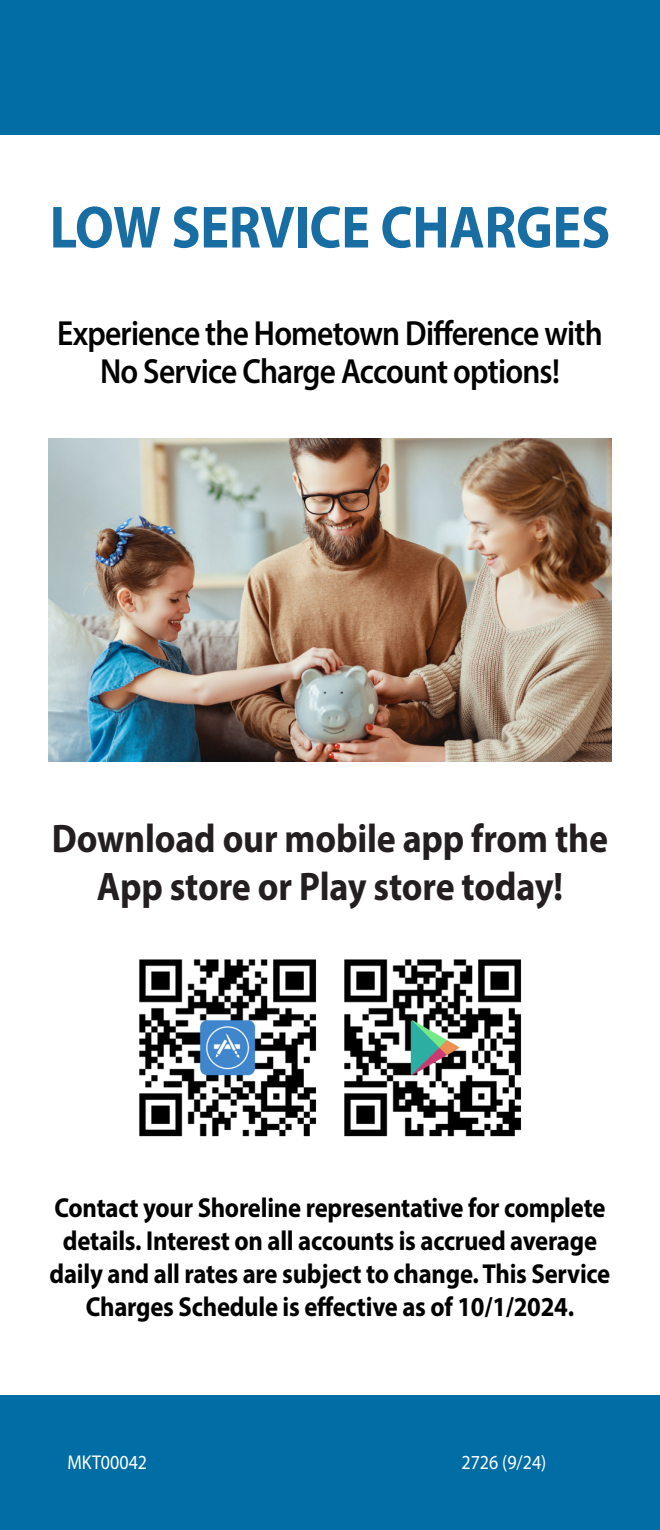
<style>
.page{position:relative;width:660px;height:1530px;background:#fff}
.page>*{position:absolute;margin:0;border:0;box-sizing:border-box;transform-origin:0 0}
.t1{font:700 60px "Myriad Pro";letter-spacing:-.005em;color:#186da2;scale:.9 1}
.t2{font:700 40px/48px "Myriad Pro";letter-spacing:-.005em;color:#231f20;text-align:center;scale:.9 1}
.t3{font:600 35px/37.5px "Myriad Pro";letter-spacing:-.025em;color:#000;text-align:center;scale:.9 1}
.t4{font:700 27.5px/33px "Myriad Pro";letter-spacing:-.01em;color:#000;text-align:center;scale:.9 1}
.t5{font:20px "Myriad Pro";color:#fff;scale:.9 1}
</style>
<div class="page">
<img style="left:139px;top:959px;width:177px;height:178px">
<img style="left:344px;top:959px;width:177px;height:178px">
<img style="left:49px;top:439px;width:562px;height:322px">
<div style="left:0;top:1395px;width:660px;height:135px;background:#006da5"></div>
<div style="left:0;top:0;width:660px;height:135px;background:#006da5"></div>
<p class="t1" style="left:50px;top:188px;width:624px">LOW SERVICE CHARGES</p>
<p class="t3" style="left:57px;top:314px;width:608px">Experience the Hometown Difference with<br>No Service Charge Account options!</p>
<p class="t2" style="left:52px;top:813px;width:619px">Download our mobile app from the<br>App store or Play store today!</p>
<p class="t4" style="left:50px;top:1191px;width:624px">Contact your Shoreline representative for complete details. Interest on all accounts is accrued average daily and all rates are subject to change. This Service Charges Schedule is effective as of 10/1/2024.</p>
<p class="t5" style="left:67px;top:1450px;width:90px">MKT00042</p>
<p class="t5" style="left:462px;top:1450px;width:96px">2726 (9/24)</p>
</div>
